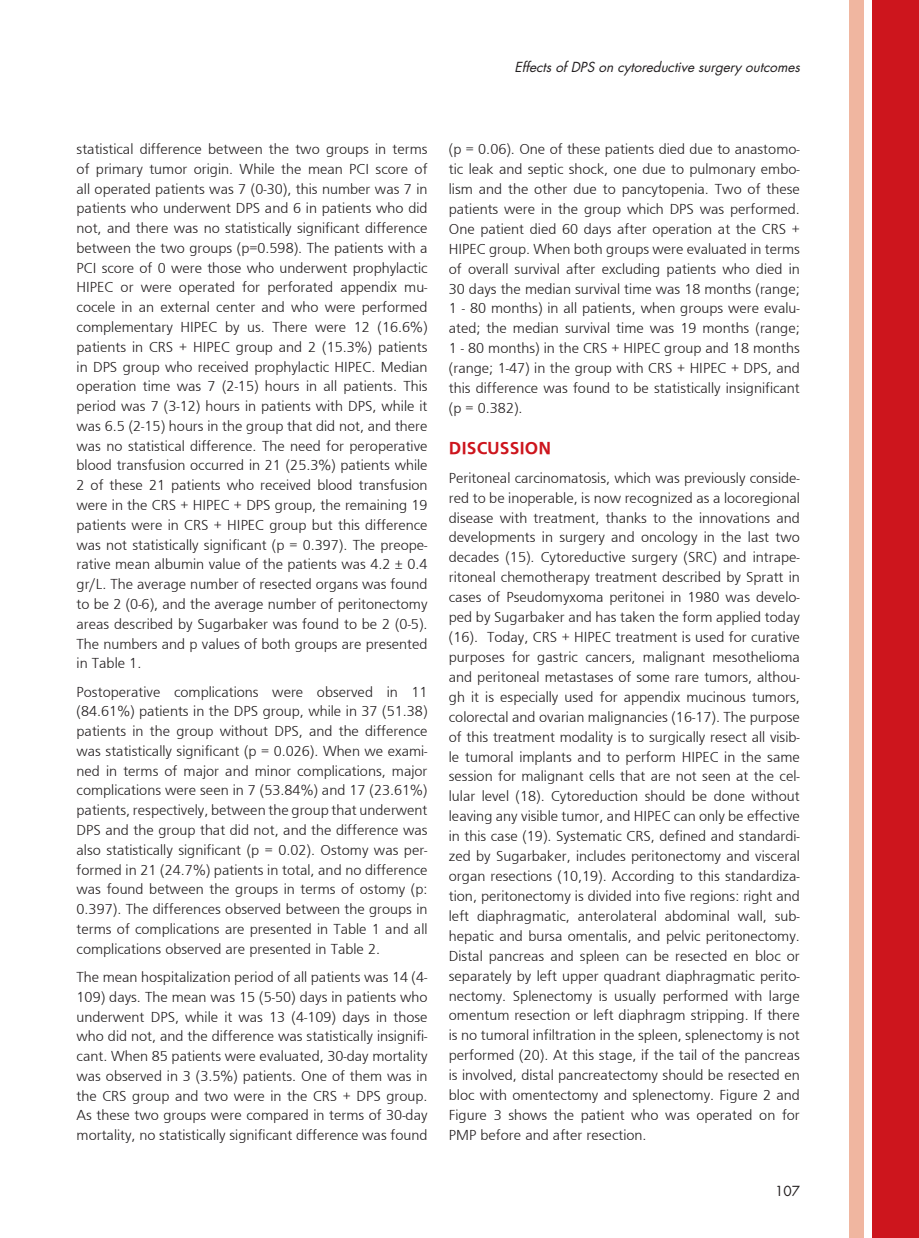
<style>
.page{position:relative;width:919px;height:1238px;background:#fff}
.page>*{position:absolute;margin:0;border:0;box-sizing:border-box;transform-origin:0 0}
.t1{font:700 18px "Fruga Sans";color:#cd151d}
.t2{font:300 15px/19.8px "Fruga Sans";color:#231f20;text-align:justify}
.t3{font:italic 13.5px "Futura OTF";color:#231f20}
.t4{font:13.5px "Futura OTF";color:#231f20}
</style>
<div class="page">
<div style="left:872px;top:0;width:46px;height:1237px;background:#cd151d"></div>
<div style="left:848px;top:0;width:15px;height:1237px;background:#f0b6a0"></div>
<p class="t3" style="left:514px;top:59px;width:287px">Effects of DPS on cytoreductive surgery outcomes</p>
<p class="t2" style="left:77px;top:139px;width:352px">statistical difference between the two groups in terms of primary tumor origin. While the mean PCI score of all operated patients was 7 (0-30), this number was 7 in patients who underwent DPS and 6 in patients who did not, and there was no statistically significant difference between the two groups (p=0.598). The patients with a PCI score of 0 were those who underwent prophylactic HIPEC or were operated for perforated appendix mu&shy;cocele in an external center and who were performed complementary HIPEC by us. There were 12 (16.6%) patients in CRS + HIPEC group and 2 (15.3%) patients in DPS group who received prophylactic HIPEC. Median operation time was 7 (2-15) hours in all patients. This period was 7 (3-12) hours in patients with DPS, while it was 6.5 (2-15) hours in the group that did not, and there was no statistical difference. The need for peroperative blood transfusion occurred in 21 (25.3%) patients while 2 of these 21 patients who received blood transfusion were in the CRS + HIPEC + DPS group, the remaining 19 patients were in CRS + HIPEC group but this difference was not statistically significant (p = 0.397). The preope&shy;rative mean albumin value of the patients was 4.2 ± 0.4 gr/L. The average number of resected organs was found to be 2 (0-6), and the average number of peritonectomy areas described by Sugarbaker was found to be 2 (0-5).<br>The numbers and p values of both groups are presented in Table 1.</p>
<p class="t2" style="left:77px;top:681px;width:352px">Postoperative complications were observed in 11 (84.61%) patients in the DPS group, while in 37 (51.38) patients in the group without DPS, and the difference was statistically significant (p = 0.026). When we exami&shy;ned in terms of major and minor complications, major complications were seen in 7 (53.84%) and 17 (23.61%) patients, respectively, between the group that underwent DPS and the group that did not, and the difference was also statistically significant (p = 0.02). Ostomy was per&shy;formed in 21 (24.7%) patients in total, and no difference was found between the groups in terms of ostomy (p:<br>0.397). The differences observed between the groups in terms of complications are presented in Table 1 and all complications observed are presented in Table 2.</p>
<p class="t2" style="left:77px;top:966px;width:352px">The mean hospitalization period of all patients was 14 (4- 109) days. The mean was 15 (5-50) days in patients who underwent DPS, while it was 13 (4-109) days in those who did not, and the difference was statistically insignifi&shy;cant. When 85 patients were evaluated, 30-day mortality was observed in 3 (3.5%) patients. One of them was in the CRS group and two were in the CRS + DPS group.<br>As these two groups were compared in terms of 30-day mortality, no statistically significant difference was found</p>
<p class="t2" style="left:449px;top:139px;width:352px">(p = 0.06). One of these patients died due to anastomo&shy;tic leak and septic shock, one due to pulmonary embo&shy;lism and the other due to pancytopenia. Two of these patients were in the group which DPS was performed.<br>One patient died 60 days after operation at the CRS + HIPEC group. When both groups were evaluated in terms of overall survival after excluding patients who died in 30 days the median survival time was 18 months (range; 1 - 80 months) in all patients, when groups were evalu&shy;ated; the median survival time was 19 months (range; 1 - 80 months) in the CRS + HIPEC group and 18 months (range; 1-47) in the group with CRS + HIPEC + DPS, and this difference was found to be statistically insignificant (p = 0.382).</p>
<p class="t1" style="left:449px;top:438px;width:104px">DISCUSSION</p>
<p class="t2" style="left:449px;top:467px;width:352px">Peritoneal carcinomatosis, which was previously conside&shy;red to be inoperable, is now recognized as a locoregional disease with treatment, thanks to the innovations and developments in surgery and oncology in the last two decades (15). Cytoreductive surgery (SRC) and intrape&shy;ritoneal chemotherapy treatment described by Spratt in cases of Pseudomyxoma peritonei in 1980 was develo&shy;ped by Sugarbaker and has taken the form applied today (16). Today, CRS + HIPEC treatment is used for curative purposes for gastric cancers, malignant mesothelioma and peritoneal metastases of some rare tumors, althou&shy;gh it is especially used for appendix mucinous tumors, colorectal and ovarian malignancies (16-17). The purpose of this treatment modality is to surgically resect all visib&shy;le tumoral implants and to perform HIPEC in the same session for malignant cells that are not seen at the cel&shy;lular level (18). Cytoreduction should be done without leaving any visible tumor, and HIPEC can only be effective in this case (19). Systematic CRS, defined and standardi&shy;zed by Sugarbaker, includes peritonectomy and visceral organ resections (10,19). According to this standardiza&shy;tion, peritonectomy is divided into five regions: right and left diaphragmatic, anterolateral abdominal wall, sub&shy;hepatic and bursa omentalis, and pelvic peritonectomy.<br>Distal pancreas and spleen can be resected en bloc or separately by left upper quadrant diaphragmatic perito&shy;nectomy. Splenectomy is usually performed with large omentum resection or left diaphragm stripping. If there is no tumoral infiltration in the spleen, splenectomy is not performed (20). At this stage, if the tail of the pancreas is involved, distal pancreatectomy should be resected en bloc with omentectomy and splenectomy. Figure 2 and Figure 3 shows the patient who was operated on for PMP before and after resection.</p>
<p class="t4" style="left:775px;top:1181px;width:26px">107</p>
</div>
